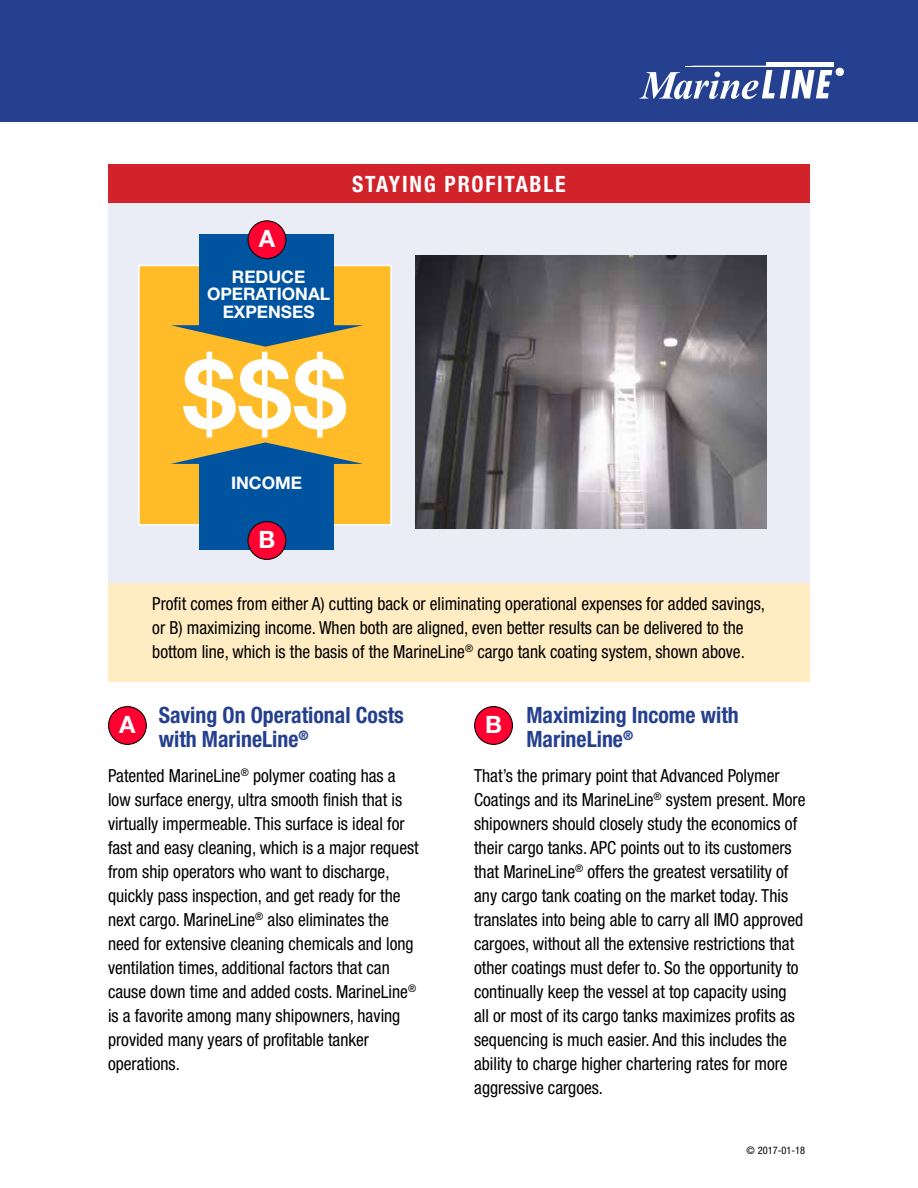
<style>
.page{position:relative;width:918px;height:1188px;background:#fff}
.page>*{position:absolute;margin:0;border:0;box-sizing:border-box;transform-origin:0 0}
.t1{font:700 94.2px "Helvetica Neue LT Std";color:#fff}
.t2{font:700 24px "Helvetica Neue LT Std";color:#fff}
.t3{font:700 condensed 22.5px/24px "Helvetica Neue LT Std";color:#25408f}
.t4{font:700 condensed 22.5px "Helvetica Neue LT Std";letter-spacing:.08em;color:#fff}
.t5{font:condensed 18px/24px "Helvetica Neue LT Std";color:#000}
.t6{font:700 17.25px/17.4px "Helvetica Neue LT Std";color:#fff;text-align:center}
.t7{font:condensed 10.5px "Helvetica Neue LT Std";color:#000}
</style>
<div class="page">
<div style="left:108px;top:194px;width:702px;height:488px;background:#ffecc3"></div>
<div style="left:0;top:0;width:918px;height:122px;background:#25408f"></div>
<div style="left:685px;top:66px;width:149px;height:1px;border:1px solid #fff"></div>
<div style="left:766px;top:63px;width:68px;height:3px;border:1px solid #fff"></div>
<svg style="left:639px;top:68px;width:205px;height:31px"></svg>
<div style="left:109px;top:707px;width:37px;height:37px;background:#ff0030;border-radius:50%"></div>
<div style="left:108px;top:706px;width:39px;height:39px;border:1px solid #000;border-radius:50%"></div>
<div style="left:475px;top:707px;width:37px;height:37px;background:#ff0030;border-radius:50%"></div>
<div style="left:474px;top:706px;width:39px;height:39px;border:1px solid #000;border-radius:50%"></div>
<div style="left:108px;top:164px;width:702px;height:39px;background:#d2232a"></div>
<div style="left:108px;top:203px;width:702px;height:379px;background:#eaecf6"></div>
<img style="left:416px;top:256px;width:351px;height:273px">
<div style="left:138px;top:265px;width:254px;height:261px;background:#ffbc28;border:1px solid #fff"></div>
<div style="left:200px;top:462px;width:134px;height:88px;background:#00539f"></div>
<svg style="left:171px;top:442px;width:192px;height:22px"></svg>
<div style="left:200px;top:235px;width:134px;height:92px;background:#00539f"></div>
<svg style="left:171px;top:325px;width:192px;height:22px"></svg>
<div style="left:248px;top:522px;width:38px;height:37px;background:#ff0030;border-radius:50%"></div>
<div style="left:248px;top:521px;width:38px;height:39px;border:1px solid #000;border-radius:50%"></div>
<div style="left:248px;top:221px;width:38px;height:38px;background:#ff0030;border-radius:50%"></div>
<div style="left:248px;top:220px;width:38px;height:39px;border:1px solid #000;border-radius:50%"></div>
<h2 class="t2" style="left:259px;top:223px;width:18px">A</h2>
<p class="t6" style="left:207px;top:268px;width:125px">REDUCE<br>OPERATIONAL<br>EXPENSES</p>
<p class="t4" style="left:352px;top:170px;width:215px">STAYING PROFITABLE</p>
<h1 class="t1" style="left:183px;top:336px;width:164px">$$$</h1>
<p class="t6" style="left:231px;top:474px;width:73px">INCOME</p>
<h2 class="t2" style="left:259px;top:524px;width:18px">B</h2>
<p class="t5" style="left:152px;top:592px;width:614px">Profit comes from either A) cutting back or eliminating operational expenses for added savings, or B) maximizing income. When both are aligned, even better results can be delivered to the bottom line, which is the basis of the MarineLine<sup>®</sup> cargo tank coating system, shown above.</p>
<p class="t3" style="left:159px;top:703px;width:247px">Saving On Operational Costs with MarineLine<sup>®</sup></p>
<p class="t3" style="left:526px;top:703px;width:214px">Maximizing Income with<br>MarineLine<sup>®</sup></p>
<h2 class="t2" style="left:119px;top:709px;width:18px">A</h2>
<p class="t5" style="left:108px;top:764px;width:312px">Patented MarineLine<sup>®</sup> polymer coating has a low surface energy, ultra smooth finish that is virtually impermeable. This surface is ideal for fast and easy cleaning, which is a major request from ship operators who want to discharge, quickly pass inspection, and get ready for the next cargo. MarineLine<sup>®</sup> also eliminates the need for extensive cleaning chemicals and long ventilation times, additional factors that can cause down time and added costs. MarineLine<sup>® </sup>is a favorite among many shipowners, having provided many years of profitable tanker operations.</p>
<h2 class="t2" style="left:485px;top:709px;width:18px">B</h2>
<p class="t5" style="left:474px;top:764px;width:333px">That’s the primary point that Advanced Polymer Coatings and its MarineLine<sup>®</sup> system present. More shipowners should closely study the economics of their cargo tanks. APC points out to its customers that MarineLine<sup>®</sup> offers the greatest versatility of any cargo tank coating on the market today. This translates into being able to carry all IMO approved cargoes, without all the extensive restrictions that other coatings must defer to. So the opportunity to continually keep the vessel at top capacity using all or most of its cargo tanks maximizes profits as sequencing is much easier. And this includes the ability to charge higher chartering rates for more aggressive cargoes.</p>
<p class="t7" style="left:747px;top:1145px;width:60px">© 2017-01-18</p>
</div>
